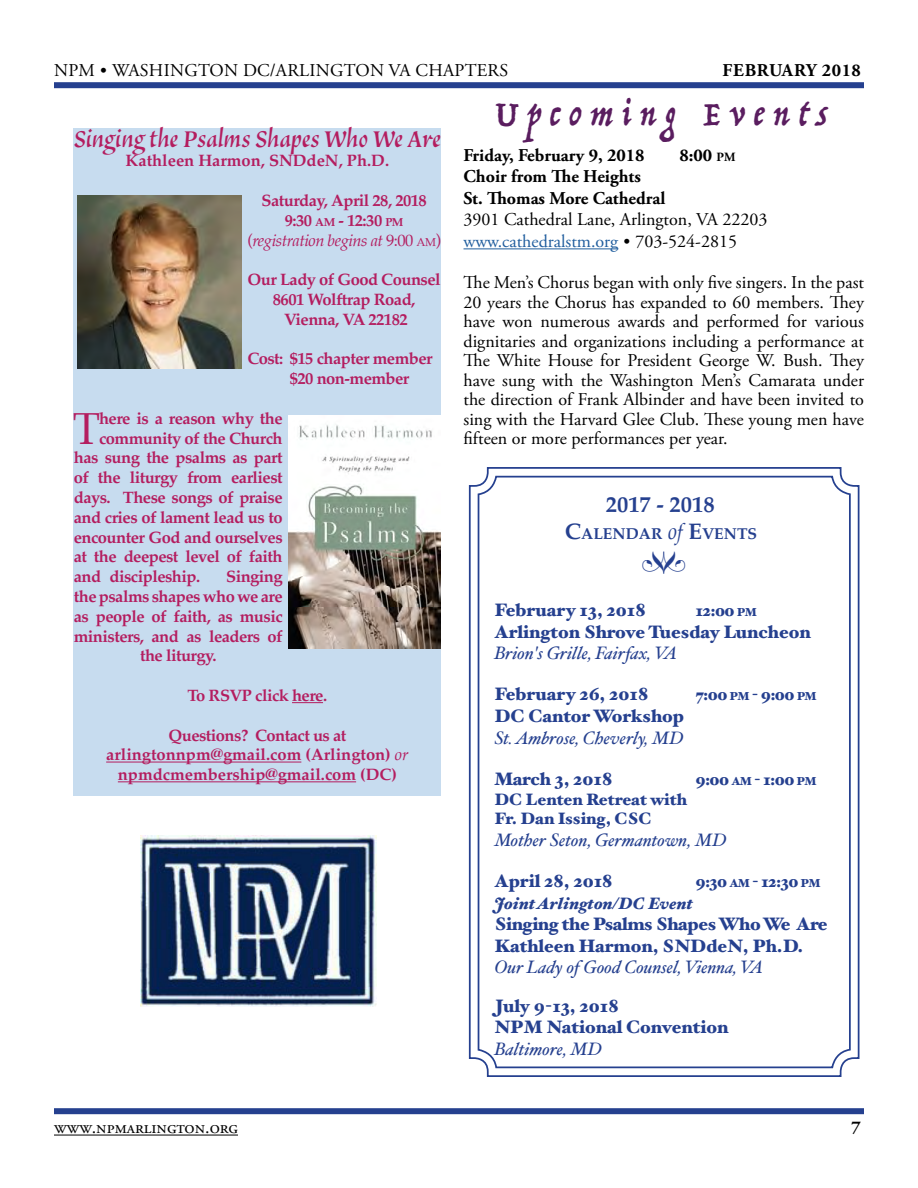
<style>
.page{position:relative;width:918px;height:1188px;background:#fff}
.page>*{position:absolute;margin:0;border:0;box-sizing:border-box;transform-origin:0 0}
.t1{font:44.85px "Palatino";color:#b41d5f}
.t2{font:37.5px "Trattatello";color:#5a1d5f}
.t3{font:500 24px "Vatican";color:#b41d5f}
.t4{font:700 22.5px "Palatino";color:#25408f}
.t5{font:18px/19.5px "Adobe Garamond Pro";color:#000}
.t6{font:900 18px/21.6px "Hoefler Text";color:#25408f}
.t7{font:italic 18px "Hoefler Text";color:#25408f}
.t8{font:700 18px/21.6px "Adobe Garamond Pro";color:#000}
.t9{font:900 18px/21.6px "Hoefler Text";letter-spacing:-.02em;color:#25408f}
.t10{font:700 18px "Adobe Garamond Pro";letter-spacing:.03em;color:#000}
.t11{font:700 16.5px/19.8px "Palatino";letter-spacing:-.03em;color:#b41d5f;text-align:center}
.t12{font:700 16.5px/19.8px "Palatino";color:#b41d5f;text-align:center}
.t13{font:900 16.5px "Hoefler Text";letter-spacing:-.04em;color:#25408f}
.t14{font:900 16.5px/19.8px "Hoefler Text";color:#25408f}
.t15{font:italic 900 16.5px "Hoefler Text";color:#25408f}
.t16{font:700 15.75px "Palatino";color:#25408f}
.s1{font-size:11.55px}
.s2{font-weight:400}
.s3{font-weight:400;font-style:italic}
.s4{font-weight:400;font-size:11.55px}
.s5{font-size:12.6px}
.s6{color:#215e9e}
.s7{font-size:22.5px}
.s8{font-weight:400;font-style:italic;font-size:22.5px}
</style>
<div class="page">
<div style="left:54px;top:82px;width:810px;height:6px;background:#25408f"></div>
<hr style="left:54px;top:1135px;width:184px;height:1px;background:#000">
<div style="left:54px;top:1108px;width:810px;height:6px;background:#25408f"></div>
<hr style="left:464px;top:248px;width:154px;height:1px;background:#215e9e">
<svg style="left:468px;top:467px;width:392px;height:610px"></svg>
<div style="left:478px;top:476px;width:373px;height:592px;border:2px solid #25408f;border-radius:18px"></div>
<div style="left:74px;top:129px;width:367px;height:667px;background:#c7dcef"></div>
<hr style="left:292px;top:702px;width:31px;height:1px;background:#b41d5f">
<hr style="left:106px;top:762px;width:195px;height:1px;background:#b41d5f">
<hr style="left:118px;top:781px;width:238px;height:1px;background:#b41d5f">
<img style="left:77px;top:195px;width:164px;height:174px">
<img style="left:289px;top:415px;width:152px;height:234px">
<img style="left:141px;top:836px;width:235px;height:171px">
<svg style="left:643px;top:551px;width:42px;height:23px"></svg>
<p class="t5" style="left:54px;top:61px;width:456px">NPM • WASHINGTON DC/ARLINGTON VA CHAPTERS</p>
<p class="t10" style="left:723px;top:60px;width:140px">FEBRUARY 2018</p>
<h3 class="t3" style="left:74px;top:125px;width:369px">Singing the Psalms Shapes Who We Are</h3>
<p class="t12" style="left:126px;top:150px;width:265px">Kathleen Harmon, SNDdeN, Ph.D.</p>
<p class="t11" style="left:247px;top:190px;width:195px">Saturday, April 28, 2018<br>9:30 <span class="s1">AM</span> - 12:30 <span class="s1">PM </span><span class="s2">(</span><span class="s3">registration begins at</span> <span class="s2">9:00</span> <span class="s4">am</span><span class="s2">)</span></p>
<p class="t11" style="left:248px;top:269px;width:195px">Our Lady of Good Counsel<br>8601 Wolftrap Road,<br>Vienna, VA 22182</p>
<p class="t11" style="left:290px;top:348px;width:144px;text-align:left;text-indent:-42px">Cost: $15 chapter member $20 non-member</p>
<h1 class="t1" style="left:73px;top:391px;width:29px">T</h1>
<p class="t11" style="left:99px;top:408px;width:185px">here is a reason why the</p>
<p class="t11" style="left:99px;top:428px;width:185px">community of the Church</p>
<p class="t11" style="left:74px;top:447px;width:210px">has sung the psalms as part</p>
<p class="t11" style="left:74px;top:467px;width:210px">of the liturgy from earliest</p>
<p class="t11" style="left:74px;top:487px;width:210px">days. These songs of praise</p>
<p class="t11" style="left:74px;top:507px;width:210px">and cries of lament lead us to</p>
<p class="t11" style="left:74px;top:527px;width:210px">encounter God and ourselves</p>
<p class="t11" style="left:74px;top:546px;width:210px">at the deepest level of faith</p>
<p class="t11" style="left:74px;top:566px;width:128px">and discipleship.</p>
<p class="t11" style="left:226px;top:566px;width:58px">Singing</p>
<p class="t11" style="left:74px;top:586px;width:210px">the psalms shapes who we are</p>
<p class="t11" style="left:74px;top:606px;width:210px">as people of faith, as music</p>
<p class="t11" style="left:74px;top:626px;width:210px">ministers, and as leaders of</p>
<p class="t11" style="left:140px;top:645px;width:78px">the liturgy.</p>
<p class="t11" style="left:188px;top:685px;width:141px">To RSVP click here.</p>
<p class="t12" style="left:106px;top:725px;width:304px">Questions? Contact us at arlingtonnpm@gmail.com (Arlington) <span class="s3">or </span>npmdcmembership@gmail.com (DC)</p>
<h2 class="t2" style="left:496px;top:91px;width:332px">U p c o m i n g E v e n t s</h2>
<p class="t8" style="left:464px;top:145px;width:182px">Friday, February 9, 2018</p>
<p class="t8" style="left:680px;top:145px;width:58px">8:00 <span class="s5">pm</span></p>
<p class="t8" style="left:464px;top:166px;width:203px">Choir from The Heights<br>St. Thomas More Cathedral</p>
<p class="t5" style="left:464px;top:210px;width:306px;line-height:21.6px">3901 Cathedral Lane, Arlington, VA 22203 <span class="s6">www.cathedralstm.org</span> • 703-524-2815</p>
<p class="t5" style="left:464px;top:273px;width:402px;text-align:justify">The Men’s Chorus began with only five singers. In the past 20 years the Chorus has expanded to 60 members. They have won numerous awards and performed for various dignitaries and organizations including a performance at The White House for President George W. Bush. They have sung with the Washington Men’s Camarata under the direction of Frank Albinder and have been invited to sing with the Harvard Glee Club. These young men have fifteen or more performances per year.</p>
<p class="t4" style="left:606px;top:485px;width:110px">2017 - 2018</p>
<p class="t16" style="left:565px;top:520px;width:194px"><span class="s7">C</span>ALENDAR <span class="s8">of</span> <span class="s7">E</span>VENTS</p>
<p class="t6" style="left:494px;top:599px;width:153px">February 13, 2018</p>
<p class="t13" style="left:695px;top:601px;width:63px">12:00 <span class="s1">PM</span></p>
<p class="t6" style="left:494px;top:621px;width:318px">Arlington Shrove Tuesday Luncheon</p>
<p class="t7" style="left:494px;top:643px;width:185px">Brion's Grille, Fairfax, VA</p>
<p class="t6" style="left:494px;top:683px;width:155px">February 26, 2018</p>
<p class="t13" style="left:695px;top:685px;width:123px">7:00 <span class="s1">PM</span> - 9:00 <span class="s1">PM</span></p>
<p class="t6" style="left:494px;top:705px;width:191px">DC Cantor Workshop</p>
<p class="t7" style="left:494px;top:727px;width:191px">St. Ambrose, Cheverly, MD</p>
<p class="t6" style="left:494px;top:768px;width:120px">March 3, 2018</p>
<p class="t13" style="left:695px;top:769px;width:123px">9:00 <span class="s1">AM</span> - 1:00 <span class="s1">PM</span></p>
<p class="t14" style="left:494px;top:789px;width:194px">DC Lenten Retreat with<br>Fr. Dan Issing, CSC</p>
<p class="t7" style="left:494px;top:829px;width:234px">Mother Seton, Germantown, MD</p>
<p class="t6" style="left:494px;top:870px;width:120px">April 28, 2018</p>
<p class="t13" style="left:695px;top:872px;width:127px">9:30 <span class="s1">AM</span> - 12:30 <span class="s1">PM</span></p>
<p class="t15" style="left:494px;top:893px;width:200px">Joint Arlington/DC Event</p>
<p class="t9" style="left:494px;top:913px;width:335px">Singing the Psalms Shapes Who We Are<br>Kathleen Harmon, SNDdeN, Ph.D.</p>
<p class="t7" style="left:494px;top:957px;width:271px">Our Lady of Good Counsel, Vienna, VA</p>
<p class="t6" style="left:494px;top:995px;width:236px">July 9-13, 2018<br>NPM National Convention</p>
<p class="t7" style="left:494px;top:1038px;width:109px">Baltimore, MD</p>
<p class="t5" style="left:54px;top:1118px;width:186px">www.npmarlington.org</p>
<p class="t8" style="left:852px;top:1117px;width:11px">7</p>
</div>
